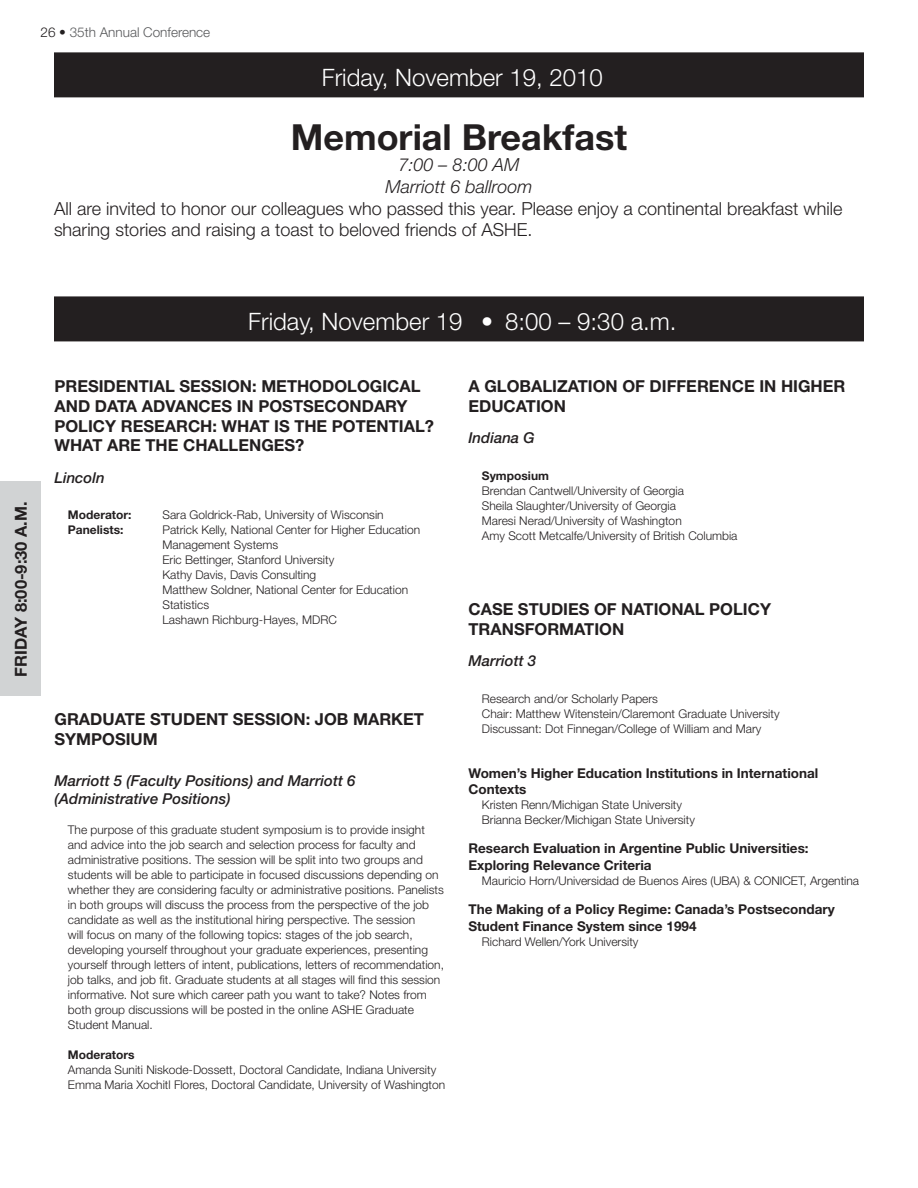
<style>
.page{position:relative;width:918px;height:1188px;background:#fff}
.page>*{position:absolute;margin:0;border:0;box-sizing:border-box;transform-origin:0 0}
.t1{font:700 36px "Helvetica Neue";color:#231f20}
.t2{font:300 24px "Helvetica Neue LT Std";color:#fff}
.t3{font:300 18px/21.6px "Helvetica Neue";color:#231f20}
.t4{font:italic 300 18px/21.6px "Helvetica Neue";color:#231f20;text-align:center}
.t5{font:700 16.5px/19.8px "Helvetica Neue LT Std";color:#231f20}
.t6{font:700 16.5px "Helvetica Neue";color:#231f20}
.t7{font:italic 500 15px/18px "Helvetica Neue LT Std";color:#231f20}
.t8{font:700 13.5px/16.2px "Helvetica Neue LT Std";color:#231f20}
.t9{font:300 13.5px "Helvetica Neue LT Std";color:#58595b}
.t10{font:300 12px/15px "Helvetica Neue LT Std";color:#231f20}
.t11{font:700 12px "Helvetica Neue LT Std";color:#231f20}
.s1{color:#231f20}
</style>
<div class="page">
<div style="left:54px;top:52px;width:810px;height:45px;background:#231f20"></div>
<div style="left:54px;top:296px;width:810px;height:45px;background:#231f20"></div>
<div style="left:0;top:482px;width:40px;height:214px;background:#d1d3d4"></div>
<p class="t9" style="left:40px;top:24px;width:171px"><span class="s1">26 •</span> 35th Annual Conference</p>
<h2 class="t2" style="left:322px;top:63px;width:283px">Friday, November 19, 2010</h2>
<h1 class="t1" style="left:291px;top:115px;width:338px">Memorial Breakfast</h1>
<h3 class="t4" style="left:385px;top:154px;width:149px">7:00 – 8:00 AM<br>Marriott 6 ballroom</h3>
<h3 class="t3" style="left:54px;top:197px;width:790px">All are invited to honor our colleagues who passed this year. Please enjoy a continental breakfast while sharing stories and raising a toast to beloved friends of ASHE.</h3>
<h3 class="t6" style="left:11px;top:677px;width:176px;rotate:-90deg">friday 8:00-9:30 a.m.</h3>
<h2 class="t2" style="left:248px;top:307px;width:430px">Friday, November 19 • 8:00 – 9:30 a.m.</h2>
<h3 class="t5" style="left:54px;top:376px;width:381px">Presidential Session: Methodological and Data Advances in Postsecondary Policy Research: What is the Potential?<br>What are the Challenges?</h3>
<p class="t7" style="left:54px;top:468px;width:52px">Lincoln</p>
<p class="t11" style="left:68px;top:508px;width:65px">Moderator:</p>
<p class="t10" style="left:162px;top:507px;width:223px">Sara Goldrick-Rab, University of Wisconsin</p>
<p class="t11" style="left:68px;top:523px;width:57px">Panelists:</p>
<p class="t10" style="left:162px;top:522px;width:259px">Patrick Kelly, National Center for Higher Education Management Systems<br>Eric Bettinger, Stanford University<br>Kathy Davis, Davis Consulting<br>Matthew Soldner, National Center for Education Statistics<br>Lashawn Richburg-Hayes, MDRC</p>
<h3 class="t5" style="left:54px;top:709px;width:371px">Graduate Student Session: Job Market<br>Symposium</h3>
<p class="t7" style="left:54px;top:771px;width:303px">Marriott 5 (Faculty Positions) and Marriott 6 (Administrative Positions)</p>
<p class="t10" style="left:68px;top:822px;width:378px">The purpose of this graduate student symposium is to provide insight and advice into the job search and selection process for faculty and administrative positions. The session will be split into two groups and students will be able to participate in focused discussions depending on whether they are considering faculty or administrative positions. Panelists in both groups will discuss the process from the perspective of the job candidate as well as the institutional hiring perspective. The session<br>will focus on many of the following topics: stages of the job search, developing yourself throughout your graduate experiences, presenting yourself through letters of intent, publications, letters of recommendation, job talks, and job fit. Graduate students at all stages will find this session informative. Not sure which career path you want to take? Notes from both group discussions will be posted in the online ASHE Graduate Student Manual.</p>
<p class="t11" style="left:68px;top:1047px;width:68px">Moderators</p>
<p class="t10" style="left:68px;top:1062px;width:379px">Amanda Suniti Niskode-Dossett, Doctoral Candidate, Indiana University<br>Emma Maria Xochitl Flores, Doctoral Candidate, University of Washington</p>
<h3 class="t5" style="left:468px;top:376px;width:379px">A Globalization of Difference in Higher<br>Education</h3>
<p class="t7" style="left:468px;top:429px;width:68px">Indiana G</p>
<p class="t11" style="left:482px;top:468px;width:69px">Symposium</p>
<p class="t10" style="left:482px;top:483px;width:257px">Brendan Cantwell/University of Georgia<br>Sheila Slaughter/University of Georgia<br>Maresi Nerad/University of Washington<br>Amy Scott Metcalfe/University of British Columbia</p>
<h3 class="t5" style="left:468px;top:599px;width:304px">Case Studies of National Policy<br>Transformation</h3>
<p class="t7" style="left:468px;top:652px;width:69px">Marriott 3</p>
<p class="t10" style="left:482px;top:691px;width:299px">Research and/or Scholarly Papers<br>Chair: Matthew Witenstein/Claremont Graduate University<br>Discussant: Dot Finnegan/College of William and Mary</p>
<p class="t8" style="left:468px;top:764px;width:351px">Women’s Higher Education Institutions in International<br>Contexts</p>
<p class="t10" style="left:482px;top:797px;width:214px">Kristen Renn/Michigan State University<br>Brianna Becker/Michigan State University</p>
<p class="t8" style="left:468px;top:840px;width:342px">Research Evaluation in Argentine Public Universities:<br>Exploring Relevance Criteria</p>
<p class="t10" style="left:482px;top:873px;width:379px">Mauricio Horn/Universidad de Buenos Aires (UBA) &amp; CONICET, Argentina</p>
<p class="t8" style="left:468px;top:901px;width:368px">The Making of a Policy Regime: Canada’s Postsecondary<br>Student Finance System since 1994</p>
<p class="t10" style="left:482px;top:934px;width:158px">Richard Wellen/York University</p>
</div>
